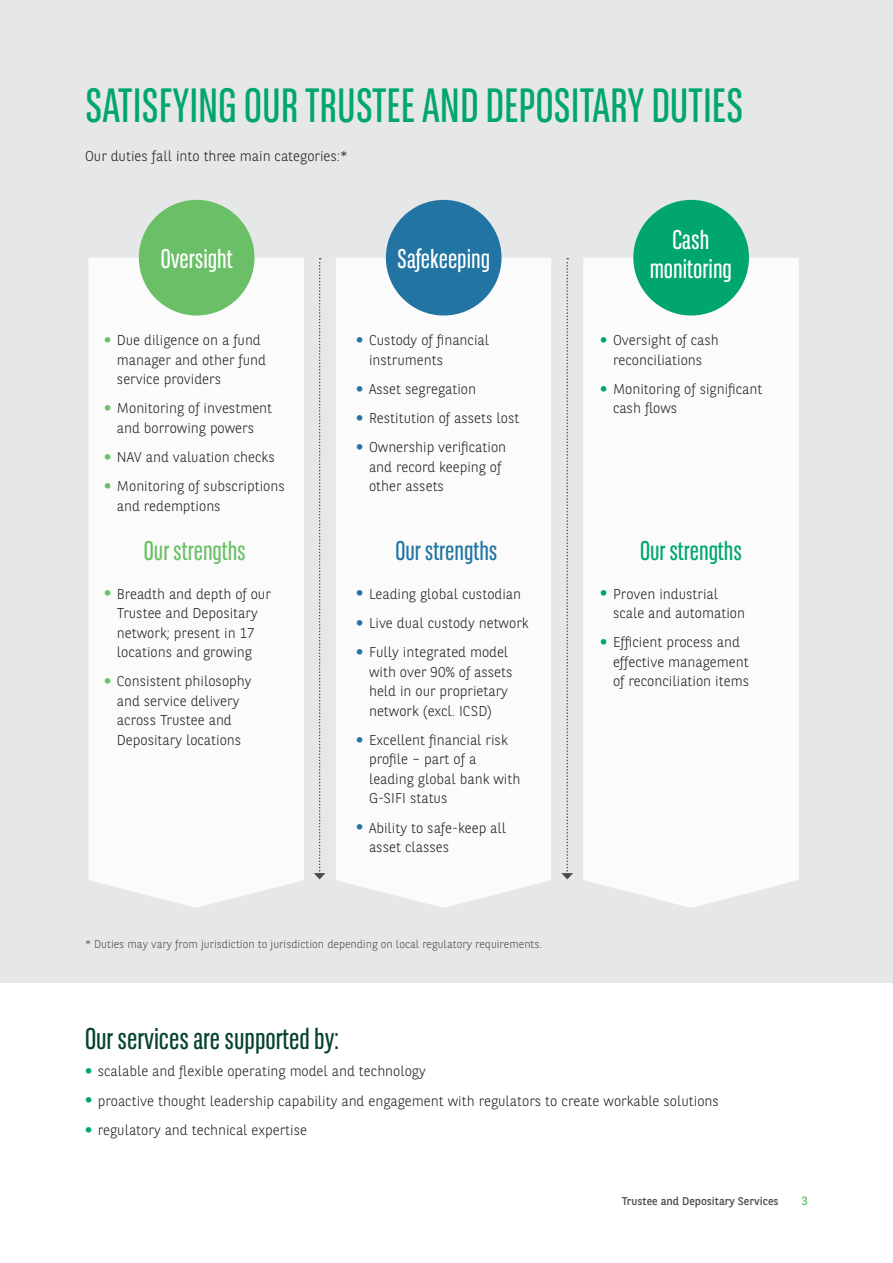
<style>
.page{position:relative;width:893px;height:1263px;background:#fff}
.page>*{position:absolute;margin:0;border:0;box-sizing:border-box;transform-origin:0 0}
.t1{font:48px "BNPP Sans Condensed";color:#00a66e}
.t2{font:30px "BNPP Sans Condensed";color:#064230}
.t3{font:27px/28.5px "BNPP Sans Condensed";color:#fff;text-align:center}
.t4{font:27px "BNPP Sans Condensed";color:#6bc067}
.t5{font:27px "BNPP Sans Condensed";color:#2274a3}
.t6{font:27px "BNPP Sans Condensed";color:#00a66e}
.t7{font:300 14.25px/19.5px "BNPP Sans";color:#231f20}
.t8{font:12px "BNPP Sans";color:#6bc067}
.t9{font:300 11.25px "BNPP Sans";color:#4b4c4d}
.t10{font:11.25px "BNPP Sans";color:#4b4c4d}
.s1{font-weight:700;font-size:18.6px;color:#6bc067}
.s2{font-weight:700;font-size:18.6px;color:#2274a3}
.s3{font-weight:700;font-size:18.6px;color:#00a66e}
</style>
<div class="page">
<div style="left:0;top:0;width:893px;height:982px;background:#e6e7e9"></div>
<div style="left:583px;top:258px;width:216px;height:650px;background:#fbfbfb"></div>
<div style="left:336px;top:258px;width:215px;height:650px;background:#fbfbfb"></div>
<div style="left:88px;top:258px;width:216px;height:650px;background:#fbfbfb"></div>
<div style="left:386px;top:200px;width:115px;height:115px;background:#2274a3;border-radius:50%"></div>
<div style="left:633px;top:200px;width:116px;height:115px;background:#00a66e;border-radius:50%"></div>
<svg style="left:314px;top:258px;width:11px;height:621px"></svg>
<svg style="left:561px;top:258px;width:12px;height:621px"></svg>
<div style="left:139px;top:200px;width:115px;height:115px;background:#6bc067;border-radius:50%"></div>
<h1 class="t1" style="left:85px;top:80px;width:660px">SATISFYING OUR TRUSTEE AND DEPOSITARY DUTIES</h1>
<p class="t7" style="left:85px;top:146px;width:264px">Our duties fall into three main categories:*</p>
<h3 class="t3" style="left:161px;top:245px;width:73px">Oversight</h3>
<p class="t7" style="left:117px;top:330px;width:151px;text-indent:-13px"><span class="s1">•</span> Due diligence on a fund manager and other fund service providers</p>
<p class="t7" style="left:104px;top:398px;width:170px;text-align:center"><span class="s1">•</span> Monitoring of investment and borrowing powers</p>
<p class="t7" style="left:104px;top:447px;width:172px"><span class="s1">•</span> NAV and valuation checks</p>
<p class="t7" style="left:117px;top:476px;width:169px;text-indent:-13px"><span class="s1">•</span> Monitoring of subscriptions and redemptions</p>
<h3 class="t3" style="left:397px;top:245px;width:94px">Safekeeping</h3>
<p class="t7" style="left:369px;top:330px;width:122px;text-indent:-13px"><span class="s2">•</span> Custody of financial instruments</p>
<p class="t7" style="left:356px;top:378px;width:121px"><span class="s2">•</span> Asset segregation</p>
<p class="t7" style="left:356px;top:408px;width:165px"><span class="s2">•</span> Restitution of assets lost</p>
<p class="t7" style="left:369px;top:437px;width:139px;text-indent:-13px"><span class="s2">•</span> Ownership verification and record keeping of other assets</p>
<h3 class="t3" style="left:650px;top:227px;width:84px">Cash monitoring</h3>
<p class="t7" style="left:600px;top:330px;width:120px;text-align:center"><span class="s3">•</span> Oversight of cash reconciliations</p>
<p class="t7" style="left:613px;top:378px;width:151px;text-indent:-13px"><span class="s3">•</span> Monitoring of significant cash flows</p>
<h3 class="t4" style="left:144px;top:536px;width:103px">Our strengths</h3>
<h3 class="t5" style="left:395px;top:536px;width:103px">Our strengths</h3>
<h3 class="t6" style="left:640px;top:536px;width:103px">Our strengths</h3>
<p class="t7" style="left:104px;top:583px;width:168px;text-align:center"><span class="s1">•</span> Breadth and depth of our<br>Trustee and Depositary network; present in 17 locations and growing</p>
<p class="t7" style="left:104px;top:671px;width:149px;text-align:center"><span class="s1">•</span> Consistent philosophy and service delivery across Trustee and<br>Depositary locations</p>
<p class="t7" style="left:356px;top:583px;width:166px"><span class="s2">•</span> Leading global custodian</p>
<p class="t7" style="left:356px;top:612px;width:174px"><span class="s2">•</span> Live dual custody network</p>
<p class="t7" style="left:369px;top:642px;width:145px;text-indent:-13px"><span class="s2">•</span> Fully integrated model with over 90% of assets held in our proprietary network (excl. ICSD)</p>
<p class="t7" style="left:369px;top:729px;width:153px;text-indent:-13px"><span class="s2">•</span> Excellent financial risk profile – part of a leading global bank with<br>G-SIFI status</p>
<p class="t7" style="left:369px;top:817px;width:139px;text-indent:-13px"><span class="s2">•</span> Ability to safe-keep all asset classes</p>
<p class="t9" style="left:85px;top:936px;width:459px">* Duties may vary from jurisdiction to jurisdiction depending on local regulatory requirements.</p>
<p class="t7" style="left:613px;top:583px;width:134px;text-indent:-13px"><span class="s3">•</span> Proven industrial scale and automation</p>
<p class="t7" style="left:613px;top:632px;width:138px;text-indent:-13px"><span class="s3">•</span> Efficient process and effective management of reconciliation items</p>
<h2 class="t2" style="left:85px;top:1022px;width:255px">Our services are supported by:</h2>
<p class="t7" style="left:85px;top:1061px;width:342px"><span class="s3">•</span> scalable and flexible operating model and technology</p>
<p class="t7" style="left:85px;top:1090px;width:635px"><span class="s3">•</span> proactive thought leadership capability and engagement with regulators to create workable solutions</p>
<p class="t7" style="left:85px;top:1119px;width:224px"><span class="s3">•</span> regulatory and technical expertise</p>
<p class="t10" style="left:622px;top:1193px;width:158px">Trustee and Depositary Services</p>
<p class="t8" style="left:802px;top:1192px;width:8px">3</p>
</div>
